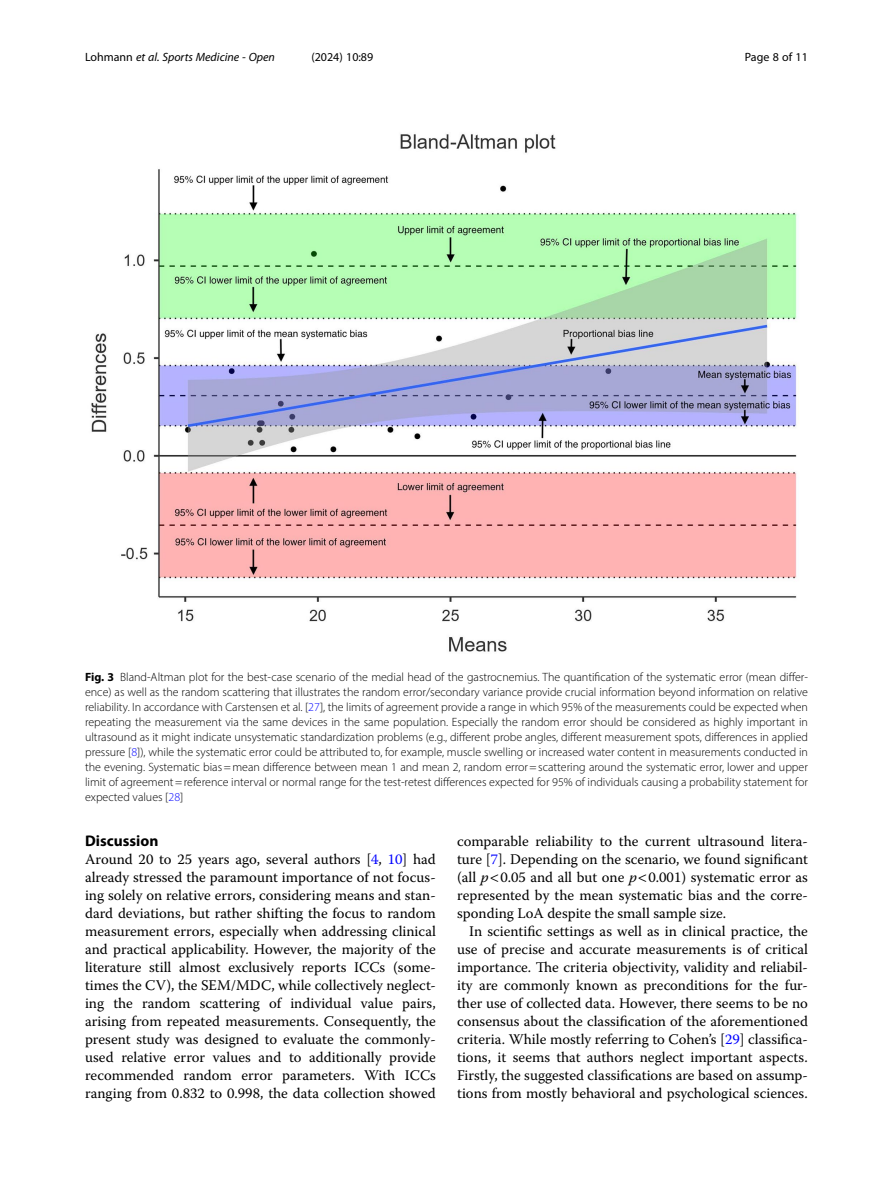
<style>
.page{position:relative;width:893px;height:1191px;background:#fff}
.page>*{position:absolute;margin:0;border:0;box-sizing:border-box;transform-origin:0 0}
.Head_1{font:700 15.45px "Myriad Pro";color:#000}
.Body_Text{font:14.7px/18px "Warnock Pro";color:#000;text-align:justify}
.Body_Text_Indent{font:14.7px/18px "Warnock Pro";color:#000;text-align:justify}
.Figure_Caption{font:300 12px/15px "Myriad Pro";color:#000;text-align:justify}
.t1{font:italic 12px "Myriad Pro";color:#000}
.t2{font:12px "Myriad Pro";color:#000}
.s1{font-style:normal}
.s2{font-weight:700}
.s3{color:#00f}
.s4{font-style:italic}
</style>
<div class="page">
<img style="left:91px;top:134px;width:708px;height:518px">
<p class="t1" style="left:85px;top:50px;width:191px"><span class="s1">Lohmann</span> et al. Sports Medicine - Open</p>
<p class="t2" style="left:311px;top:50px;width:63px">(2024) 10:89</p>
<p class="t2" style="left:745px;top:50px;width:65px">Page 8 of 11</p>
<p class="Figure_Caption" style="left:85px;top:670px;width:724px"><span class="s2">Fig. 3</span> Bland-Altman plot for the best-case scenario of the medial head of the gastrocnemius. The quantification of the systematic error (mean differ&shy;ence) as well as the random scattering that illustrates the random error/secondary variance provide crucial information beyond information on relative reliability. In accordance with Carstensen et al. [<span class="s3">27</span>], the limits of agreement provide a range in which 95% of the measurements could be expected when repeating the measurement via the same devices in the same population. Especially the random error should be considered as highly important in ultrasound as it might indicate unsystematic standardization problems (e.g., different probe angles, different measurement spots, differences in applied pressure [<span class="s3">8</span>]), while the systematic error could be attributed to, for example, muscle swelling or increased water content in measurements conducted in the evening. Systematic bias=mean difference between mean 1 and mean 2, random error=scattering around the systematic error, lower and upper limit of agreement=reference interval or normal range for the test-retest differences expected for 95% of individuals causing a probability statement for expected values [<span class="s3">28</span>]</p>
<p class="Head_1" style="left:85px;top:831px;width:75px">Discussion</p>
<p class="Body_Text" style="left:85px;top:850px;width:352px">Around 20 to 25 years ago, several authors [<span class="s3">4</span>, <span class="s3">10</span>] had already stressed the paramount importance of not focus&shy;ing solely on relative errors, considering means and stan&shy;dard deviations, but rather shifting the focus to random measurement errors, especially when addressing clinical and practical applicability. However, the majority of the literature still almost exclusively reports ICCs (some&shy;times the CV), the SEM/MDC, while collectively neglect&shy;ing the random scattering of individual value pairs, arising from repeated measurements. Consequently, the present study was designed to evaluate the commonly&shy;used relative error values and to additionally provide recommended random error parameters. With ICCs ranging from 0.832 to 0.998, the data collection showed</p>
<p class="Body_Text" style="left:457px;top:832px;width:352px">comparable reliability to the current ultrasound litera&shy;ture [<span class="s3">7</span>]. Depending on the scenario, we found significant (all <span class="s4">p</span> 0.05 and all but one <span class="s4">p</span> 0.001) systematic error as represented by the mean systematic bias and the corre&shy;sponding LoA despite the small sample size.</p>
<p class="Body_Text_Indent" style="left:457px;top:922px;width:352px;text-indent:12px">In scientific settings as well as in clinical practice, the use of precise and accurate measurements is of critical importance. The criteria objectivity, validity and reliabil&shy;ity are commonly known as preconditions for the fur&shy;ther use of collected data. However, there seems to be no consensus about the classification of the aforementioned criteria. While mostly referring to Cohen’s [<span class="s3">29</span>] classifica&shy;tions, it seems that authors neglect important aspects.<br>Firstly, the suggested classifications are based on assump&shy;tions from mostly behavioral and psychological sciences.</p>
</div>
